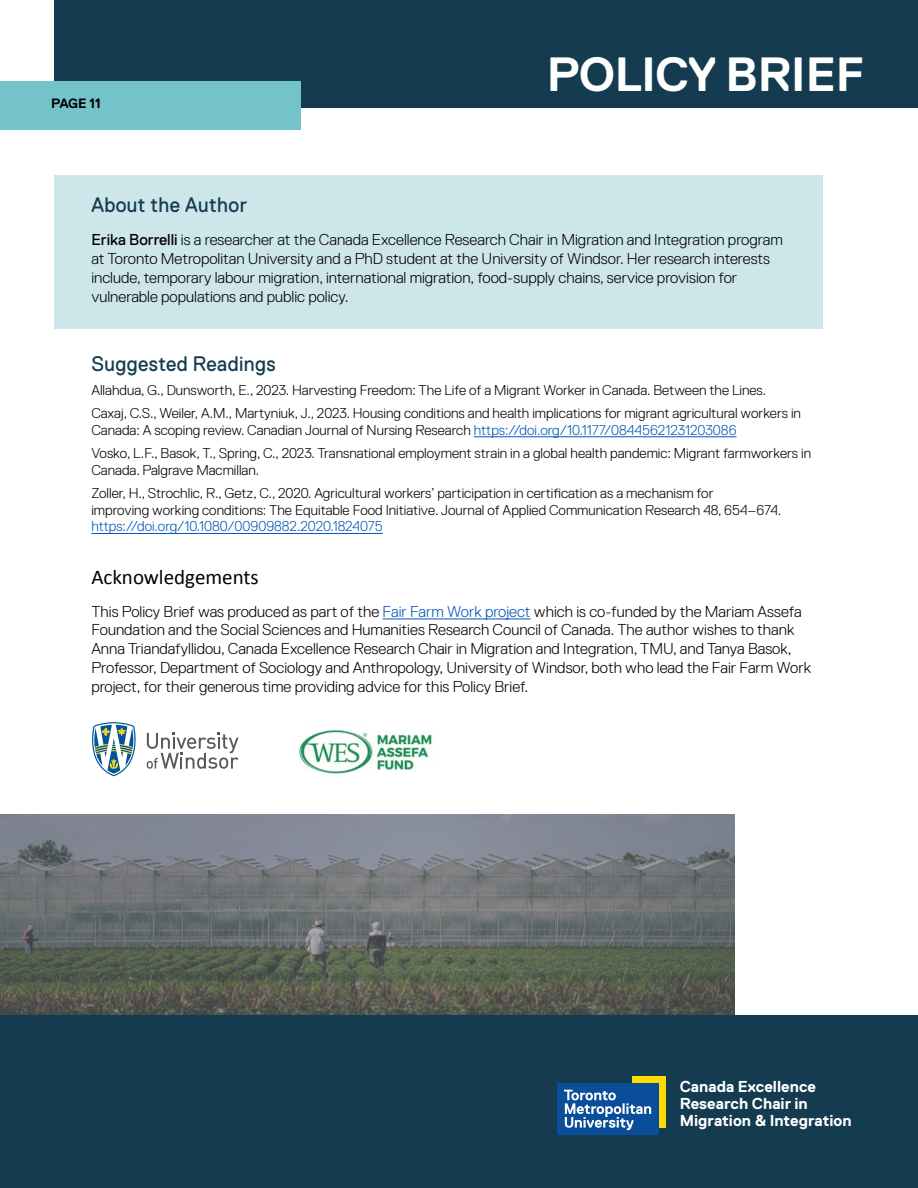
<style>
.page{position:relative;width:918px;height:1188px;background:#fff}
.page>*{position:absolute;margin:0;border:0;box-sizing:border-box;transform-origin:0 0}
.t1{font:700 48px "Replica Std";letter-spacing:-.01em;color:#fff}
.t2{font:21px "Replica Std";letter-spacing:.02em;color:#143b50;scale:.95 1}
.t3{font:21px "Calibri";color:#000}
.t4{font:700 15.9px/16.6px "Replica Std";color:#fff}
.t5{font:300 15.75px/18.9px "Replica Std";color:#000}
.t6{font:300 14.25px/23.5px "Replica Std";color:#000}
.t7{font:300 14.25px "Replica Std";color:#0055b8}
.t8{font:700 13.5px "Replica Std";letter-spacing:-.01em;color:#000}
.s1{font-weight:400}
.s2{color:#0055b8}
</style>
<div class="page">
<div style="left:54px;top:0;width:864px;height:108px;background:#143b50"></div>
<div style="left:0;top:81px;width:301px;height:49px;background:#74c3cb"></div>
<div style="left:54px;top:175px;width:769px;height:153px;background:#cde6e9"></div>
<svg style="left:0;top:814px;width:734px;height:201px;background:#6a6f6f"></svg>
<div style="left:0;top:1015px;width:918px;height:173px;background:#143b50"></div>
<div style="left:632px;top:1076px;width:34px;height:52px;background:#fedb00"></div>
<div style="left:557px;top:1084px;width:102px;height:51px;background:#0a4e99"></div>
<svg style="left:564px;top:1090px;width:87px;height:40px"></svg>
<img style="left:299px;top:729px;width:133px;height:45px">
<svg style="left:92px;top:722px;width:147px;height:54px"></svg>
<hr style="left:474px;top:437px;width:262px;height:1px;background:#0055b8">
<hr style="left:91px;top:533px;width:292px;height:1px;background:#0055b8">
<hr style="left:383px;top:619px;width:148px;height:1px;background:#0055b8">
<p class="t8" style="left:51px;top:96px;width:51px">PAGE 11</p>
<h1 class="t1" style="left:547px;top:48px;width:319px">POLICY BRIEF</h1>
<h2 class="t2" style="left:91px;top:193px;width:165px">About the Author</h2>
<p class="t5" style="left:91px;top:230px;width:693px"><span class="s1">Erika Borrelli</span> is a researcher at the Canada Excellence Research Chair in Migration and Integration program at Toronto Metropolitan University and a PhD student at the University of Windsor. Her research interests include, temporary labour migration, international migration, food-supply chains, service provision for vulnerable populations and public policy.</p>
<h2 class="t2" style="left:91px;top:352px;width:196px">Suggested Readings</h2>
<p class="t6" style="left:91px;top:378px;width:711px">Allahdua, G., Dunsworth, E., 2023. Harvesting Freedom: The Life of a Migrant Worker in Canada. Between the Lines.<br>Caxaj, C.S., Weiler, A.M., Martyniuk, J., 2023. Housing conditions and health implications for migrant agricultural workers in</p>
<p class="t6" style="left:91px;top:418px;width:721px">Canada: A scoping review. Canadian Journal of Nursing Research <span class="s2">https://doi.org/10.1177/08445621231203086<br></span>Vosko, L.F., Basok, T., Spring, C., 2023. Transnational employment strain in a global health pandemic: Migrant farmworkers in</p>
<p class="t6" style="left:91px;top:458px;width:624px">Canada. Palgrave Macmillan.<br>Zoller, H., Strochlic, R., Getz, C., 2020. Agricultural workers’ participation in certification as a mechanism for</p>
<p class="t6" style="left:91px;top:498px;width:692px">improving working conditions: The Equitable Food Initiative. Journal of Applied Communication Research 48, 654–674.</p>
<p class="t7" style="left:91px;top:518px;width:293px">https://doi.org/10.1080/00909882.2020.1824075</p>
<h2 class="t3" style="left:91px;top:562px;width:169px">Acknowledgements</h2>
<p class="t5" style="left:91px;top:602px;width:721px">This Policy Brief was produced as part of the <span class="s2">Fair Farm Work project</span> which is co-funded by the Mariam Assefa Foundation and the Social Sciences and Humanities Research Council of Canada. The author wishes to thank Anna Triandafyllidou, Canada Excellence Research Chair in Migration and Integration, TMU, and Tanya Basok, Professor, Department of Sociology and Anthropology, University of Windsor, both who lead the Fair Farm Work project, for their generous time providing advice for this Policy Brief.</p>
<p class="t4" style="left:680px;top:1079px;width:173px">Canada Excellence<br>Research Chair in<br>Migration &amp; Integration</p>
</div>
